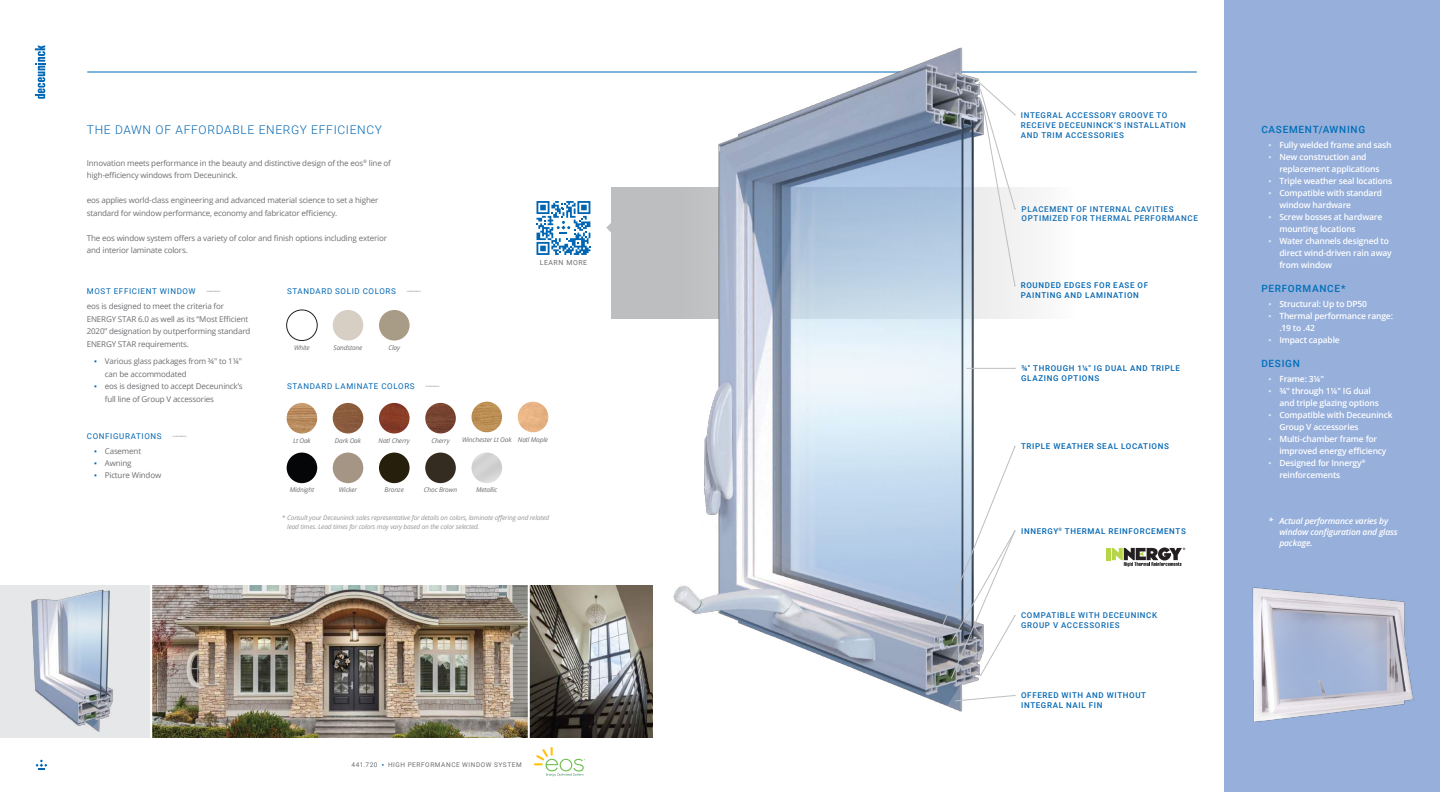
<style>
.page{position:relative;width:1440px;height:792px;background:#fff}
.page>*{position:absolute;margin:0;border:0;box-sizing:border-box;transform-origin:0 0}
.t1{font:300 12px "Roboto";letter-spacing:.055em;color:#0066b3}
.t2{font:500 10px "Roboto";letter-spacing:.075em;color:#006fb8}
.t3{font:600 8.5px/12px "Open Sans";letter-spacing:-.02em;color:#fff}
.t4{font:italic 600 8.5px/11px "Open Sans";letter-spacing:-.02em;color:#fff}
.t5{font:8px/12.5px "Open Sans";letter-spacing:-.02em;color:#6d6e71}
.t6{font:500 8px/9.6px "Roboto";letter-spacing:.08em;color:#0066b3}
.t7{font:500 8px/9.6px "Roboto";letter-spacing:.08em;color:#106cb3}
.t8{font:8px "Roboto";letter-spacing:.08em;color:#0066b3}
.t9{font:8px "Roboto";color:#a7a9ac}
.t10{font:7px "Roboto";letter-spacing:.08em;color:#6d6e71}
.t11{font:italic 6.5px/9px "Open Sans";letter-spacing:-.02em;color:#939598}
.t12{font:italic 6.5px "Open Sans";letter-spacing:-.02em;color:#6d6e71}
.t13{font:6.5px "Roboto";letter-spacing:.09em;color:#6d6e71}
.s1{font-family:"Arial";color:#0066b3}
.s2{font-family:"Arial";font-weight:400;color:#e1e6f4}
</style>
<div class="page">
<img style="left:152px;top:585px;width:376px;height:153px">
<div style="left:0;top:585px;width:151px;height:153px;background:#e6e7e8"></div>
<img style="left:31px;top:589px;width:82px;height:143px">
<img style="left:530px;top:729px;width:123px;height:9px">
<div style="left:1224px;top:0;width:216px;height:792px;background:#96afdb"></div>
<svg style="left:36px;top:760px;width:11px;height:10px"></svg>
<div style="left:287px;top:310px;width:30px;height:31px;border:1px solid #231f20;border-radius:50%"></div>
<div style="left:333px;top:310px;width:30px;height:31px;background:#d7cfc3;border-radius:50%"></div>
<img style="left:287px;top:403px;width:30px;height:31px;border-radius:15px">
<hr style="left:87px;top:72px;width:1110px;height:1px;background:#0066b3">
<svg style="left:35px;top:45px;width:11px;height:54px"></svg>
<img style="left:366px;top:47px;width:831px;height:682px">
<img style="left:1252px;top:587px;width:162px;height:135px">
<hr style="left:966px;top:368px;width:49px;height:1px;background:#bcbec0">
<svg style="left:955px;top:695px;width:61px;height:6px"></svg>
<svg style="left:937px;top:446px;width:79px;height:233px"></svg>
<svg style="left:978px;top:82px;width:38px;height:204px"></svg>
<hr style="left:150px;top:584px;width:2px;height:155px;background:#fff">
<svg style="left:537px;top:201px;width:53px;height:54px"></svg>
<svg style="left:534px;top:747px;width:51px;height:29px"></svg>
<hr style="left:1107px;top:548px;width:4px;height:12px;background:#b6d549">
<svg style="left:1112px;top:548px;width:73px;height:19px"></svg>
<img style="left:333px;top:403px;width:30px;height:31px;border-radius:15px">
<img style="left:333px;top:453px;width:30px;height:30px;border-radius:15px">
<img style="left:379px;top:453px;width:31px;height:30px;border-radius:15px">
<img style="left:425px;top:453px;width:31px;height:30px;border-radius:15px">
<img style="left:287px;top:453px;width:30px;height:30px;border-radius:15px">
<img style="left:472px;top:453px;width:30px;height:30px;border-radius:15px">
<h1 class="t1" style="left:87px;top:121px;width:297px">THE DAWN OF AFFORDABLE ENERGY EFFICIENCY</h1>
<p class="t5" style="left:87px;top:157px;width:306px">Innovation meets performance in the beauty and distinctive design of the eos<sup>®</sup> line of high-efficiency windows from Deceuninck.</p>
<p class="t5" style="left:87px;top:194px;width:293px">eos applies world-class engineering and advanced material science to set a higher standard for window performance, economy and fabricator efficiency.</p>
<p class="t5" style="left:87px;top:232px;width:302px">The eos window system offers a variety of color and finish options including exterior and interior laminate colors.</p>
<p class="t10" style="left:540px;top:257px;width:49px">LEARN MORE</p>
<p class="t8" style="left:87px;top:285px;width:110px">MOST EFFICIENT WINDOW</p>
<p class="t9" style="left:206px;top:285px;width:16px">———</p>
<p class="t5" style="left:87px;top:300px;width:165px">eos is designed to meet the criteria for ENERGY STAR 6.0 as well as its “Most Efficient 2020” designation by outperforming standard ENERGY STAR requirements.</p>
<p class="t5" style="left:105px;top:355px;width:139px;text-indent:-11px"><span class="s1">▪</span> Various glass packages from ¾" to 1¼" can be accommodated</p>
<p class="t5" style="left:105px;top:380px;width:139px;text-indent:-11px"><span class="s1">▪</span> eos is designed to accept Deceuninck’s full line of Group V accessories</p>
<p class="t8" style="left:87px;top:431px;width:76px">CONFIGURATIONS</p>
<p class="t9" style="left:172px;top:431px;width:16px">———</p>
<p class="t5" style="left:94px;top:445px;width:49px"><span class="s1">▪</span> Casement</p>
<p class="t5" style="left:94px;top:457px;width:39px"><span class="s1">▪</span> Awning</p>
<p class="t5" style="left:94px;top:469px;width:69px"><span class="s1">▪</span> Picture Window</p>
<p class="t8" style="left:287px;top:285px;width:110px">STANDARD SOLID COLORS</p>
<p class="t9" style="left:406px;top:285px;width:16px">———</p>
<p class="t12" style="left:294px;top:343px;width:17px">White</p>
<p class="t12" style="left:334px;top:343px;width:30px">Sandstone</p>
<p class="t12" style="left:388px;top:343px;width:13px">Clay</p>
<p class="t8" style="left:287px;top:380px;width:129px">STANDARD LAMINATE COLORS</p>
<p class="t9" style="left:425px;top:380px;width:16px">———</p>
<p class="t12" style="left:293px;top:436px;width:19px">Lt Oak</p>
<p class="t12" style="left:379px;top:436px;width:33px">Natl Cherry</p>
<p class="t12" style="left:431px;top:436px;width:20px">Cherry</p>
<p class="t12" style="left:462px;top:435px;width:88px">Winchester Lt Oak Natl Maple</p>
<p class="t12" style="left:335px;top:436px;width:28px">Dark Oak</p>
<p class="t12" style="left:290px;top:485px;width:26px">Midnight</p>
<p class="t12" style="left:339px;top:485px;width:20px">Wicker</p>
<p class="t12" style="left:385px;top:485px;width:21px">Bronze</p>
<p class="t12" style="left:424px;top:485px;width:35px">Choc Brown</p>
<p class="t12" style="left:476px;top:485px;width:23px">Metallic</p>
<p class="t11" style="left:287px;top:513px;width:264px;text-indent:-5px">* Consult your Deceuninck sales representative for details on colors, laminate offering and related lead times. Lead times for colors may vary based on the color selected.</p>
<p class="t13" style="left:351px;top:761px;width:172px">441.720 <span class="s1">▪</span> HIGH PERFORMANCE WINDOW SYSTEM</p>
<p class="t7" style="left:1021px;top:110px;width:166px">INTEGRAL ACCESSORY GROOVE TO<br>RECEIVE DECEUNINCK’S INSTALLATION<br>AND TRIM ACCESSORIES</p>
<p class="t7" style="left:1022px;top:204px;width:178px">PLACEMENT OF INTERNAL CAVITIES<br>OPTIMIZED FOR THERMAL PERFORMANCE</p>
<p class="t6" style="left:1021px;top:280px;width:129px">ROUNDED EDGES FOR EASE OF<br>PAINTING AND LAMINATION</p>
<p class="t6" style="left:1021px;top:363px;width:160px">¾" THROUGH 1¼" IG DUAL AND TRIPLE<br>GLAZING OPTIONS</p>
<p class="t6" style="left:1021px;top:441px;width:149px">TRIPLE WEATHER SEAL LOCATIONS</p>
<p class="t6" style="left:1021px;top:526px;width:166px">INNERGY<sup>®</sup> THERMAL REINFORCEMENTS</p>
<p class="t7" style="left:1021px;top:611px;width:138px">COMPATIBLE WITH DECEUNINCK<br>GROUP V ACCESSORIES</p>
<p class="t6" style="left:1021px;top:690px;width:127px">OFFERED WITH AND WITHOUT<br>INTEGRAL NAIL FIN</p>
<p class="t2" style="left:1261px;top:123px;width:105px">CASEMENT/AWNING</p>
<p class="t3" style="left:1269px;top:139px;width:125px"><span class="s2">▪</span> Fully welded frame and sash</p>
<p class="t3" style="left:1279px;top:151px;width:102px;text-indent:-11px"><span class="s2">▪</span> New construction and replacement applications</p>
<p class="t3" style="left:1269px;top:175px;width:125px"><span class="s2">▪</span> Triple weather seal locations</p>
<p class="t3" style="left:1279px;top:187px;width:104px;text-indent:-11px"><span class="s2">▪</span> Compatible with standard window hardware</p>
<p class="t3" style="left:1279px;top:211px;width:104px;text-indent:-11px"><span class="s2">▪</span> Screw bosses at hardware mounting locations</p>
<p class="t3" style="left:1279px;top:235px;width:114px;text-indent:-11px"><span class="s2">▪</span> Water channels designed to direct wind-driven rain away from window</p>
<p class="t2" style="left:1261px;top:282px;width:86px">PERFORMANCE*</p>
<p class="t3" style="left:1269px;top:298px;width:100px"><span class="s2">▪</span> Structural: Up to DP50</p>
<p class="t3" style="left:1279px;top:310px;width:115px;text-indent:-11px"><span class="s2">▪</span> Thermal performance range: .19 to .42</p>
<p class="t3" style="left:1269px;top:334px;width:73px"><span class="s2">▪</span> Impact capable</p>
<p class="t2" style="left:1261px;top:357px;width:40px">DESIGN</p>
<p class="t3" style="left:1269px;top:373px;width:57px"><span class="s2">▪</span> Frame: 3¼"</p>
<p class="t3" style="left:1279px;top:385px;width:101px;text-indent:-11px"><span class="s2">▪</span> ¾" through 1¼" IG dual and triple glazing options</p>
<p class="t3" style="left:1279px;top:409px;width:115px;text-indent:-11px"><span class="s2">▪</span> Compatible with Deceuninck<br>Group V accessories</p>
<p class="t3" style="left:1279px;top:433px;width:109px;text-indent:-11px"><span class="s2">▪</span> Multi-chamber frame for improved energy efficiency</p>
<p class="t3" style="left:1279px;top:457px;width:88px;text-indent:-11px"><span class="s2">▪</span> Designed for Innergy<sup>® </sup>reinforcements</p>
<p class="t4" style="left:1279px;top:515px;width:120px;text-indent:-11px">* Actual performance varies by window configuration and glass package.</p>
</div>
